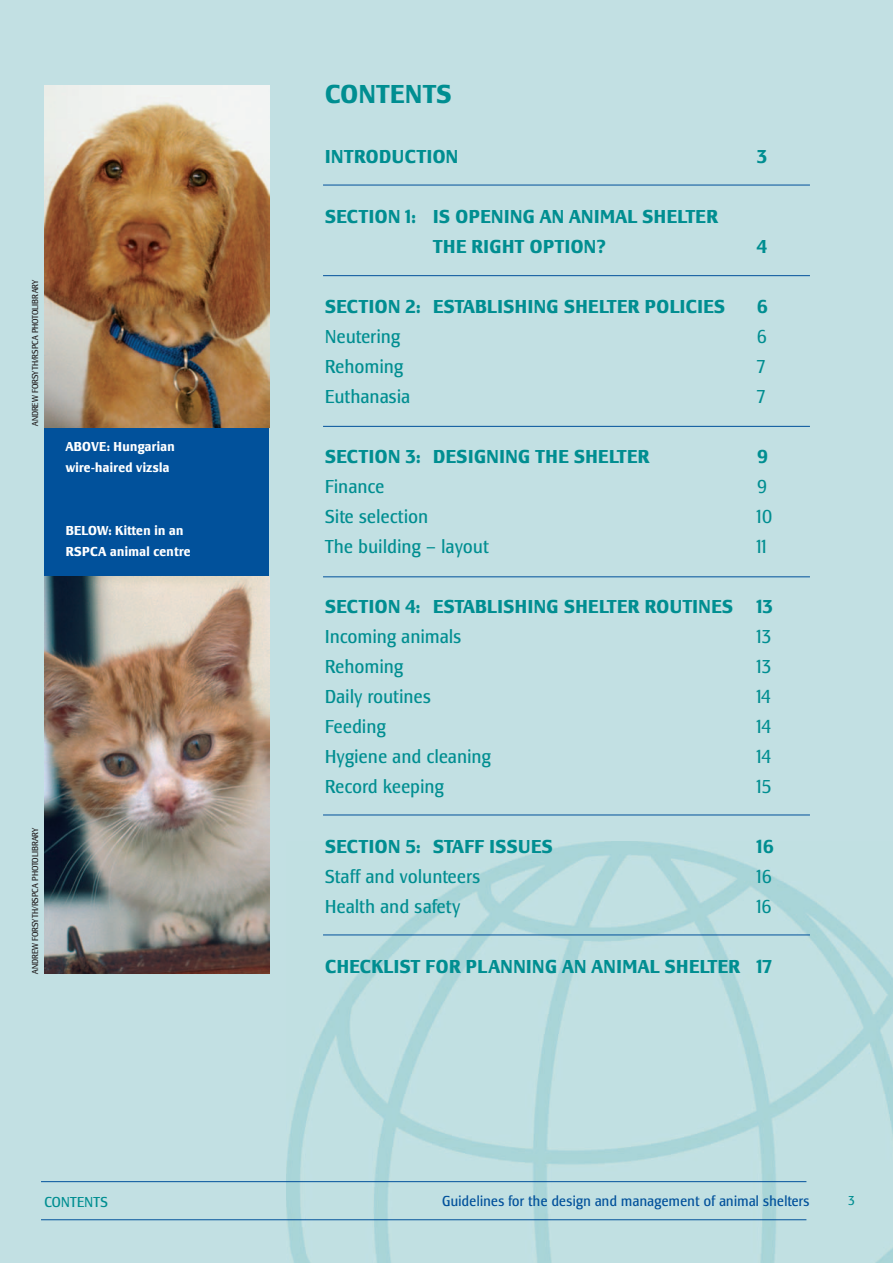
<style>
.page{position:relative;width:893px;height:1263px;background:#c2e0e3}
.page>*{position:absolute;margin:0;border:0;box-sizing:border-box;transform-origin:0 0}
.t1{font:700 condensed 27px "Lesmore";letter-spacing:.03em;color:#008e91}
.t2{font:700 condensed 19.5px/30px "Lesmore";letter-spacing:.03em;color:#008e91;text-align:center}
.t3{font:condensed 19.5px "Lesmore";letter-spacing:.025em;color:#008e91}
.t4{font:condensed 15px "Lesmore";letter-spacing:.025em;color:#01519b}
.t5{font:condensed 15px "Lesmore";letter-spacing:.025em;color:#008e91}
.t6{font:700 condensed 13.5px/21px "Lesmore";letter-spacing:.03em;color:#fff}
.t7{font:condensed 13.5px "Lesmore";color:#008e91}
.t8{font:condensed 9px "Lesmore";color:#231f20}
</style>
<div class="page">
<img style="left:287px;top:842px;width:606px;height:421px">
<hr style="left:323px;top:185px;width:487px;height:1px;background:#01519b">
<hr style="left:323px;top:275px;width:487px;height:1px;background:#01519b">
<hr style="left:323px;top:426px;width:487px;height:1px;background:#01519b">
<hr style="left:323px;top:576px;width:487px;height:1px;background:#01519b">
<hr style="left:323px;top:815px;width:487px;height:1px;background:#01519b">
<hr style="left:323px;top:934px;width:487px;height:1px;background:#01519b">
<div style="left:45px;top:391px;width:224px;height:217px;background:#01519b"></div>
<img style="left:45px;top:85px;width:225px;height:343px">
<img style="left:45px;top:577px;width:225px;height:397px">
<hr style="left:41px;top:1181px;width:765px;height:1px;background:#01519b">
<hr style="left:41px;top:1219px;width:765px;height:1px;background:#01519b">
<p class="t8" style="left:30px;top:426px;width:148px;rotate:-90deg">ANDREW FORSYTH/RSPCA PHOTOLIBRARY</p>
<p class="t6" style="left:66px;top:436px;width:110px">ABOVE: Hungarian wire-haired vizsla</p>
<p class="t6" style="left:66px;top:520px;width:126px">BELOW: Kitten in an<br>RSPCA animal centre</p>
<p class="t8" style="left:30px;top:974px;width:148px;rotate:-90deg">ANDREW FORSYTH/RSPCA PHOTOLIBRARY</p>
<p class="t5" style="left:45px;top:1193px;width:65px">CONTENTS</p>
<h1 class="t1" style="left:325px;top:78px;width:128px">CONTENTS</h1>
<p class="t2" style="left:325px;top:141px;width:135px">INTRODUCTION</p>
<p class="t2" style="left:757px;top:141px;width:11px">3</p>
<p class="t2" style="left:325px;top:201px;width:394px">SECTION 1: IS OPENING AN ANIMAL SHELTER<br>THE RIGHT OPTION?</p>
<p class="t2" style="left:757px;top:231px;width:11px">4</p>
<p class="t2" style="left:325px;top:291px;width:401px">SECTION 2: ESTABLISHING SHELTER POLICIES</p>
<p class="t2" style="left:757px;top:291px;width:12px">6</p>
<p class="t3" style="left:325px;top:325px;width:76px">Neutering</p>
<p class="t3" style="left:757px;top:325px;width:11px">6</p>
<p class="t3" style="left:325px;top:355px;width:80px">Rehoming</p>
<p class="t3" style="left:757px;top:355px;width:9px">7</p>
<p class="t3" style="left:325px;top:385px;width:86px">Euthanasia</p>
<p class="t3" style="left:757px;top:385px;width:9px">7</p>
<p class="t2" style="left:325px;top:441px;width:326px">SECTION 3: DESIGNING THE SHELTER</p>
<p class="t2" style="left:757px;top:441px;width:12px">9</p>
<p class="t3" style="left:325px;top:475px;width:61px">Finance</p>
<p class="t3" style="left:757px;top:475px;width:11px">9</p>
<p class="t3" style="left:325px;top:505px;width:104px">Site selection</p>
<p class="t3" style="left:757px;top:505px;width:16px">10</p>
<p class="t3" style="left:325px;top:535px;width:165px">The building – layout</p>
<p class="t3" style="left:757px;top:535px;width:11px">11</p>
<p class="t2" style="left:325px;top:591px;width:449px">SECTION 4: ESTABLISHING SHELTER ROUTINES 13</p>
<p class="t3" style="left:325px;top:625px;width:138px">Incoming animals</p>
<p class="t3" style="left:757px;top:625px;width:15px">13</p>
<p class="t3" style="left:325px;top:655px;width:80px">Rehoming</p>
<p class="t3" style="left:757px;top:655px;width:15px">13</p>
<p class="t3" style="left:325px;top:685px;width:107px">Daily routines</p>
<p class="t3" style="left:757px;top:685px;width:15px">14</p>
<p class="t3" style="left:325px;top:715px;width:62px">Feeding</p>
<p class="t3" style="left:757px;top:715px;width:15px">14</p>
<p class="t3" style="left:325px;top:745px;width:167px">Hygiene and cleaning</p>
<p class="t3" style="left:757px;top:745px;width:15px">14</p>
<p class="t3" style="left:325px;top:775px;width:120px">Record keeping</p>
<p class="t3" style="left:757px;top:775px;width:15px">15</p>
<p class="t2" style="left:325px;top:831px;width:229px">SECTION 5: STAFF ISSUES</p>
<p class="t2" style="left:757px;top:831px;width:18px">16</p>
<p class="t3" style="left:325px;top:865px;width:157px">Staff and volunteers</p>
<p class="t3" style="left:757px;top:865px;width:16px">16</p>
<p class="t3" style="left:325px;top:895px;width:137px">Health and safety</p>
<p class="t3" style="left:757px;top:895px;width:16px">16</p>
<p class="t2" style="left:325px;top:951px;width:448px">CHECKLIST FOR PLANNING AN ANIMAL SHELTER 17</p>
<p class="t4" style="left:442px;top:1193px;width:369px">Guidelines for the design and management of animal shelters</p>
<p class="t7" style="left:848px;top:1193px;width:8px">3</p>
</div>
